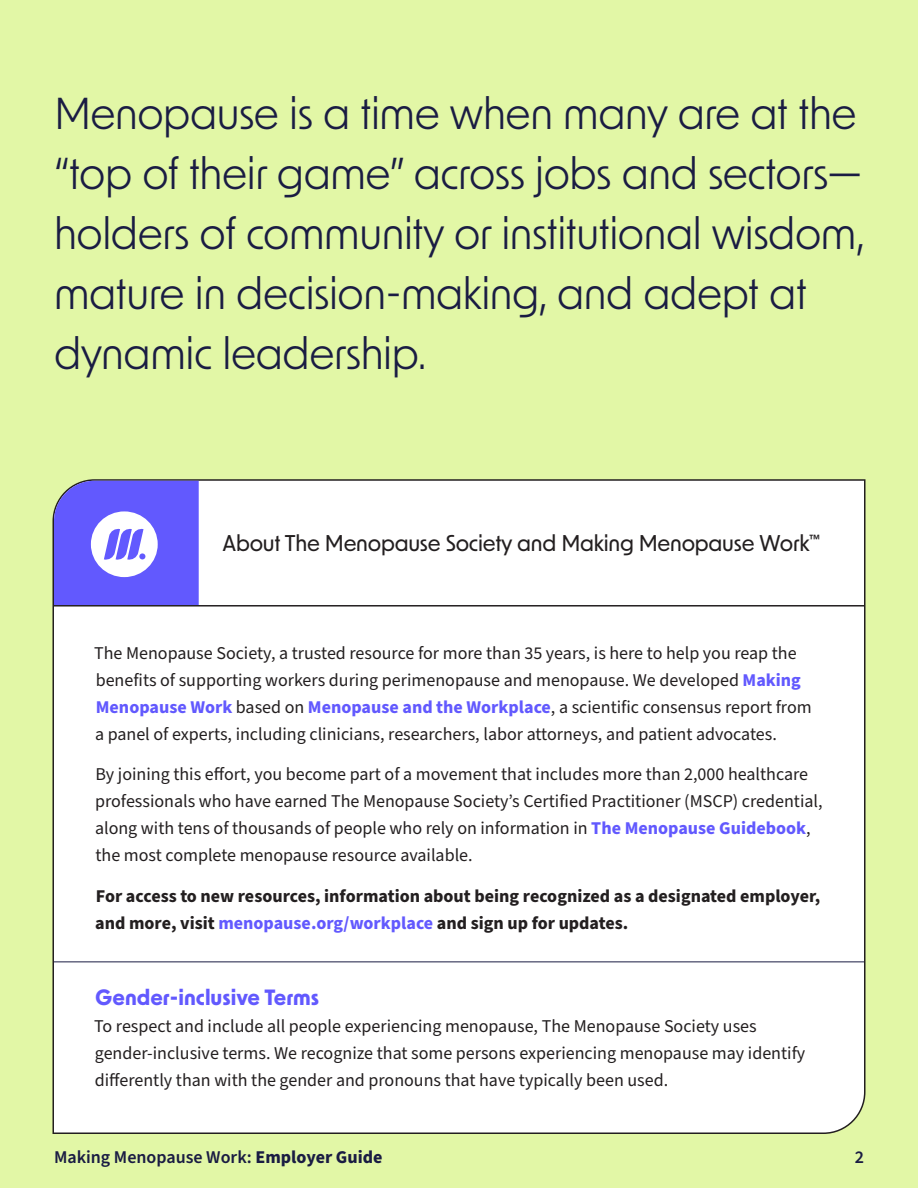
<style>
.page{position:relative;width:918px;height:1188px;background:#e2f7a6}
.page>*{position:absolute;margin:0;border:0;box-sizing:border-box;transform-origin:0 0}
.Box_Headling_Bold{font:42.75px/60px "New Order";letter-spacing:-.01em;color:#1a1c43}
.Box_Headling_Bold-2{font:500 21.75px "New Order";letter-spacing:-.01em;color:#231f20}
.t1{font:700 21px "New Order";color:#6259fe}
.Body{font:18px/27px "Source Sans Pro";color:#231f20}
.Body-2{font:700 18px/27px "Source Sans Pro";color:#231f20}
.Body-3{font:600 18px "Source Sans Pro";color:#1a1c43}
.s1{font-weight:700;color:#6259fe}
.s2{color:#6259fe}
.s3{font-weight:700}
</style>
<div class="page">
<div style="left:52px;top:479px;width:814px;height:655px;background:#fff"></div>
<svg style="left:54px;top:481px;width:145px;height:124px;background:#7a73fc"></svg>
<hr style="left:54px;top:605px;width:810px;height:2px;background:#231f20">
<p class="Box_Headling_Bold" style="left:54px;top:81px;width:813px">Menopause is a time when many are at the “top of their game” across jobs and sectors— holders of community or institutional wisdom, mature in decision-making, and adept at dynamic leadership.</p>
<p class="Box_Headling_Bold-2" style="left:223px;top:529px;width:599px">About The Menopause Society and Making Menopause Work<sup>™</sup></p>
<p class="Body" style="left:94px;top:640px;width:719px">The Menopause Society, a trusted resource for more than 35 years, is here to help you reap the benefits of supporting workers during perimenopause and menopause. We developed <span class="s1">Making Menopause Work</span> based on <span class="s1">Menopause and the Workplace</span>, a scientific consensus report from a panel of experts, including clinicians, researchers, labor attorneys, and patient advocates.</p>
<p class="Body" style="left:95px;top:762px;width:729px">By joining this effort, you become part of a movement that includes more than 2,000 healthcare professionals who have earned The Menopause Society’s Certified Practitioner (MSCP) credential, along with tens of thousands of people who rely on information in <span class="s1">The Menopause Guidebook</span>, the most complete menopause resource available.</p>
<p class="Body-2" style="left:95px;top:883px;width:727px">For access to new resources, information about being recognized as a designated employer, and more, visit <span class="s2">menopause.org/workplace</span> and sign up for updates.</p>
<h2 class="t1" style="left:95px;top:984px;width:226px">Gender-inclusive Terms</h2>
<p class="Body" style="left:94px;top:1014px;width:713px">To respect and include all people experiencing menopause, The Menopause Society uses gender-inclusive terms. We recognize that some persons experiencing menopause may identify differently than with the gender and pronouns that have typically been used.</p>
<p class="Body-3" style="left:54px;top:1145px;width:330px">Making Menopause Work: <span class="s3">Employer Guide</span></p>
<p class="Body-3" style="left:855px;top:1145px;width:11px">2</p>
</div>
